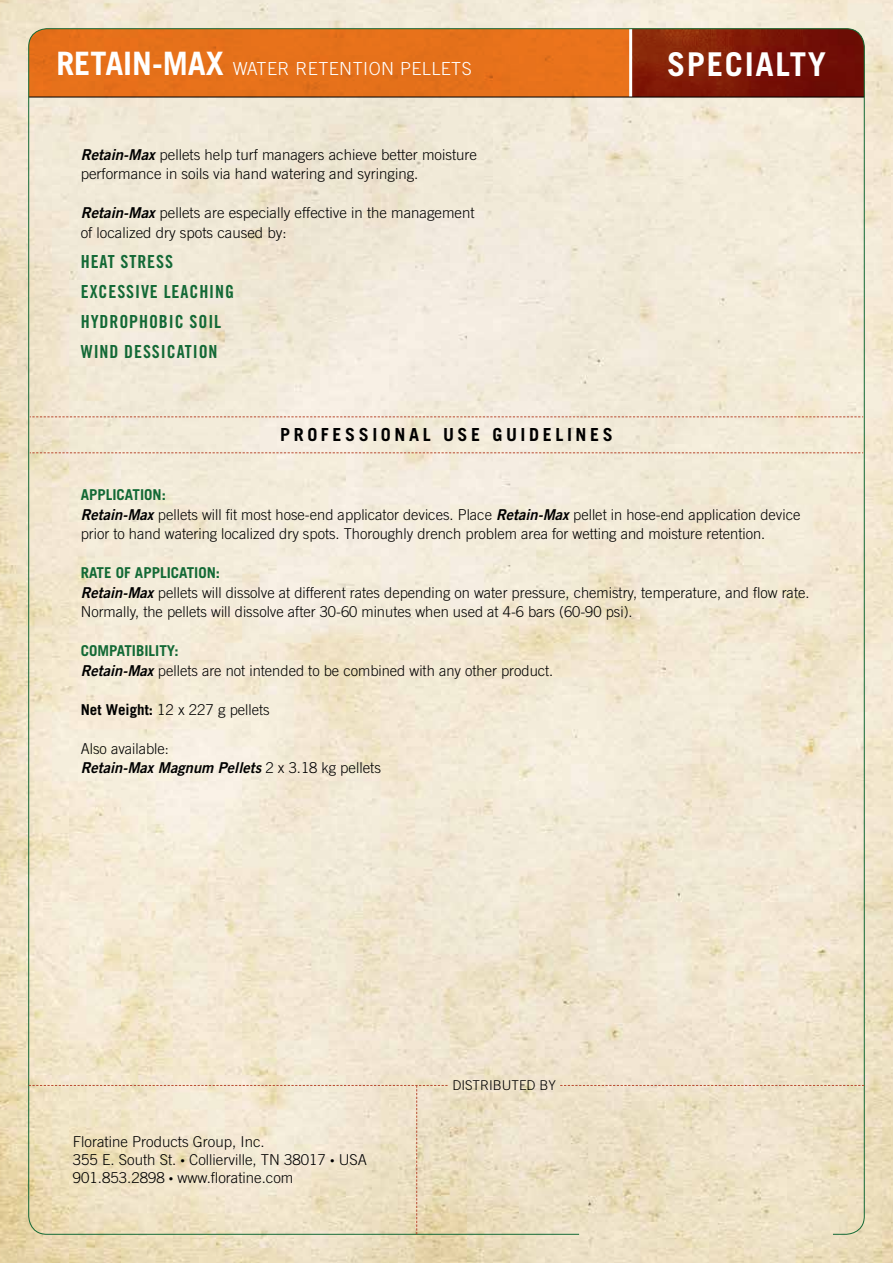
<style>
.page{position:relative;width:893px;height:1263px;background:#fff}
.page>*{position:absolute;margin:0;border:0;box-sizing:border-box;transform-origin:0 0}
.t1{font:700 32.85px "Trade Gothic LT Std";letter-spacing:.05em;color:#fff}
.t2{font:18px/30px "Trade Gothic LT Std Bd Cn 20";letter-spacing:.05em;color:#136936}
.t3{font:300 18px "Trade Gothic LT Std";letter-spacing:.025em;color:#fff}
.t4{font:700 18px "Trade Gothic LT Std";letter-spacing:.2em;color:#000}
.t5{font:300 15px/19.5px "Trade Gothic LT Std";color:#000}
.t6{font:15px "Trade Gothic LT Std Bd 2 Obl";color:#000}
.t7{font:300 13.5px "Trade Gothic LT Std";color:#000}
.s1{font-weight:700;font-size:32.25px}
.s2{font-family:"Trade Gothic LT Std Bd 2 Obl";font-weight:400}
.s3{font-weight:700;color:#126935}
.s4{font-weight:700}
.s5{font-family:"Trade Gothic LT Std";font-weight:300}
.s6{font-size:9px}
</style>
<div class="page">
<img style="left:0;top:0;width:893px;height:1263px">
<div style="left:29px;top:29px;width:600px;height:68px;background:#e6711b"></div>
<svg style="left:632px;top:29px;width:232px;height:68px"></svg>
<hr style="left:629px;top:29px;width:3px;height:68px;background:#fff">
<hr style="left:29px;top:97px;width:835px;height:1px;background:#000">
<svg style="left:29px;top:1085px;width:419px;height:149px"></svg>
<svg style="left:560px;top:1085px;width:304px;height:1px"></svg>
<svg style="left:30px;top:416px;width:833px;height:1px"></svg>
<svg style="left:30px;top:452px;width:833px;height:1px"></svg>
<p class="t3" style="left:56px;top:57px;width:417px"><span class="s1">RETAIN-MAX</span> WATER RETENTION PELLETS</p>
<p class="t5" style="left:81px;top:145px;width:398px"><span class="s2">Retain-Max</span> pellets help turf managers achieve better moisture performance in soils via hand watering and syringing.</p>
<p class="t5" style="left:81px;top:203px;width:395px"><span class="s2">Retain-Max</span> pellets are especially effective in the management of localized dry spots caused by:</p>
<p class="t2" style="left:81px;top:246px;width:155px">HEAT STRESS<br>EXCESSIVE LEACHING<br>HYDROPHOBIC SOIL<br>WIND DESSICATION</p>
<p class="t4" style="left:280px;top:424px;width:334px">PROFESSIONAL USE GUIDELINES</p>
<h1 class="t1" style="left:667px;top:44px;width:161px">SPECIALTY</h1>
<p class="t5" style="left:81px;top:485px;width:721px"><span class="s3">APPLICATION:<br></span><span class="s2">Retain-Max</span> pellets will fit most hose-end applicator devices. Place <span class="s2">Retain-Max</span> pellet in hose-end application device prior to hand watering localized dry spots. Thoroughly drench problem area for wetting and moisture retention.</p>
<p class="t5" style="left:81px;top:563px;width:730px"><span class="s3">RATE OF APPLICATION:<br></span><span class="s2">Retain-Max</span> pellets will dissolve at different rates depending on water pressure, chemistry, temperature, and flow rate.<br>Normally, the pellets will dissolve after 30-60 minutes when used at 4-6 bars (60-90 psi).</p>
<p class="t5" style="left:81px;top:641px;width:474px"><span class="s3">COMPATIBILITY:<br></span><span class="s2">Retain-Max</span> pellets are not intended to be combined with any other product.</p>
<p class="t5" style="left:81px;top:700px;width:190px"><span class="s4">Net Weight:</span> 12 x 227 g pellets</p>
<p class="t5" style="left:81px;top:739px;width:90px">Also available:</p>
<p class="t6" style="left:81px;top:759px;width:302px">Retain-Max Magnum Pellets <span class="s5">2 x 3.18 kg pellets</span></p>
<p class="t5" style="left:73px;top:1133px;width:296px;line-height:18px">Floratine Products Group, Inc.<br>355 E. South St. <span class="s6">•</span> Collierville, TN 38017 <span class="s6">•</span> USA<br>901.853.2898 <span class="s6">•</span> www.floratine.com</p>
<p class="t7" style="left:452px;top:1077px;width:105px">DISTRIBUTED BY</p>
</div>
